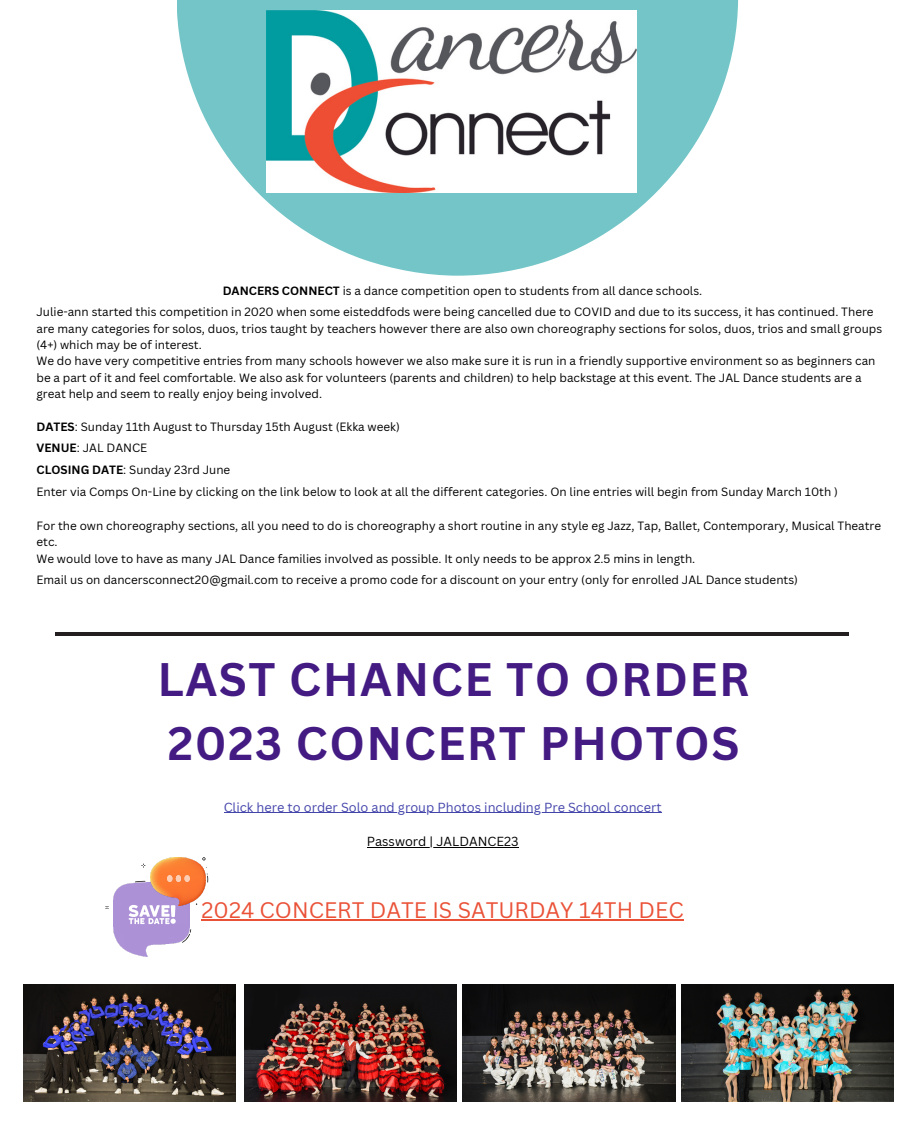
<style>
.page{position:relative;width:907px;height:1134px;background:#fff}
.page>*{position:absolute;margin:0;border:0;box-sizing:border-box;transform-origin:0 0}
.t1{font:700 45.8px/63.8px "Canva Sans";letter-spacing:.03em;color:#441b83}
.t2{font:21.9px "Canva Sans";color:#ea5238}
.t3{font:12.8px "Canva Sans";color:#4445ab}
.t4{font:12.8px "Canva Sans";color:#000}
.t5{font:11.7px/16.3px "Canva Sans";color:#000}
.s1{font-weight:700}
</style>
<div class="page">
<svg style="left:177px;top:0;width:561px;height:276px;fill:#73c5c7"></svg>
<img style="left:267px;top:11px;width:370px;height:181px">
<hr style="left:55px;top:632px;width:794px;height:4px;background:#231f20">
<img style="left:24px;top:985px;width:212px;height:117px">
<img style="left:245px;top:985px;width:212px;height:117px">
<img style="left:681px;top:985px;width:212px;height:117px">
<img style="left:463px;top:985px;width:212px;height:117px">
<img style="left:114px;top:882px;width:75px;height:75px">
<img style="left:151px;top:857px;width:55px;height:49px">
<img style="left:167px;top:876px;width:22px;height:5px">
<svg style="left:129px;top:905px;width:47px;height:19px"></svg>
<hr style="left:224px;top:813px;width:437px;height:1px;background:#4445ab">
<hr style="left:367px;top:847px;width:151px;height:1px;background:#000">
<hr style="left:202px;top:919px;width:482px;height:2px;background:#ea5238">
<p class="t5" style="left:36px;top:279px;width:838px;line-height:21.7px;text-indent:186px"><span class="s1">DANCERS CONNECT</span> is a dance competition open to students from all dance schools.<br>Julie-ann started this competition in 2020 when some eisteddfods were being cancelled due to COVID and due to its success, it has continued. There</p>
<p class="t5" style="left:36px;top:320px;width:847px">are many categories for solos, duos, trios taught by teachers however there are also own choreography sections for solos, duos, trios and small groups (4+) which may be of interest.<br>We do have very competitive entries from many schools however we also make sure it is run in a friendly supportive environment so as beginners can be a part of it and feel comfortable. We also ask for volunteers (parents and children) to help backstage at this event. The JAL Dance students are a great help and seem to really enjoy being involved.</p>
<p class="t5" style="left:36px;top:415px;width:803px;line-height:21.7px"><span class="s1">DATES</span>: Sunday 11th August to Thursday 15th August (Ekka week)<br><span class="s1">VENUE</span>: JAL DANCE<br><span class="s1">CLOSING DATE</span>: Sunday 23rd June<br>Enter via Comps On-Line by clicking on the link below to look at all the different categories. On line entries will begin from Sunday March 10th )</p>
<p class="t5" style="left:36px;top:517px;width:846px">For the own choreography sections, all you need to do is choreography a short routine in any style eg Jazz, Tap, Ballet, Contemporary, Musical Theatre etc.<br>We would love to have as many JAL Dance families involved as possible. It only needs to be approx 2.5 mins in length.</p>
<p class="t5" style="left:36px;top:572px;width:763px">Email us on dancersconnect20@gmail.com to receive a promo code for a discount on your entry (only for enrolled JAL Dance students)</p>
<h1 class="t1" style="left:158px;top:646px;width:594px">LAST CHANCE TO ORDER<br>2023 CONCERT PHOTOS</h1>
<p class="t3" style="left:224px;top:798px;width:439px">Click here to order Solo and group Photos including Pre School concert</p>
<p class="t4" style="left:367px;top:833px;width:153px">Password | JALDANCE23</p>
<h2 class="t2" style="left:202px;top:894px;width:483px">2024 CONCERT DATE IS SATURDAY 14TH DEC</h2>
</div>
